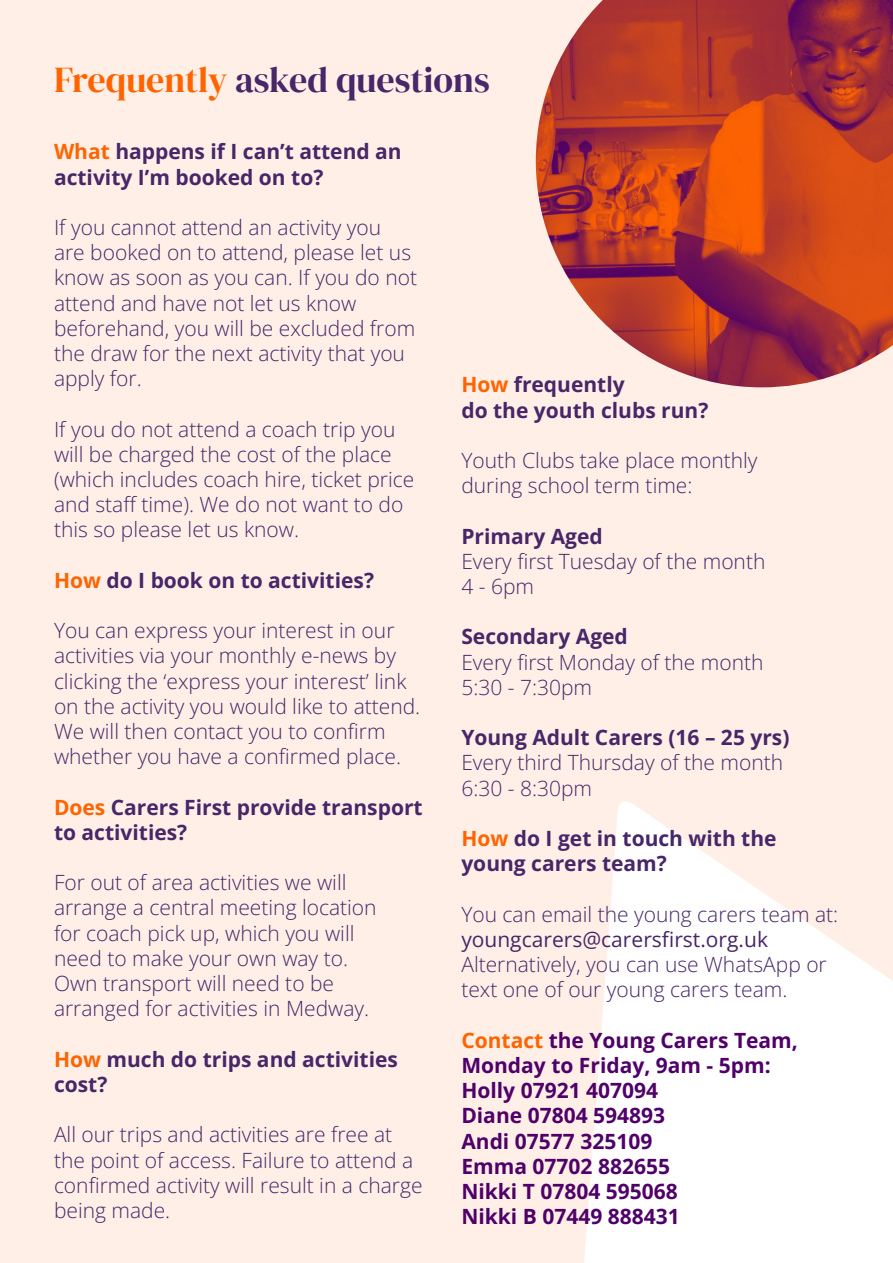
<style>
.page{position:relative;width:893px;height:1263px;background:#ffefe6}
.page>*{position:absolute;margin:0;border:0;box-sizing:border-box;transform-origin:0 0}
.t1{font:36px "DM Serif Display";color:#472669}
.t2{font:300 21px/25.2px "Open Sans";color:#472669}
.t3{font:700 21px/25.2px "Open Sans";color:#472669}
.t4{font:700 21px/25.2px "Open Sans";color:#4f0069}
.s1{color:#ff6400}
.s2{font-weight:700}
.s3{font-weight:400}
</style>
<div class="page">
<img style="left:536px;top:0;width:357px;height:387px">
<svg style="left:584px;top:801px;width:309px;height:462px;fill:#fff"></svg>
<p class="t1" style="left:54px;top:59px;width:437px"><span class="s1">Frequently</span> asked questions</p>
<p class="t3" style="left:54px;top:139px;width:349px"><span class="s1">What</span> happens if I can’t attend an activity I’m booked on to?</p>
<p class="t2" style="left:54px;top:214px;width:365px">If you cannot attend an activity you are booked on to attend, please let us know as soon as you can. If you do not attend and have not let us know beforehand, you will be excluded from the draw for the next activity that you apply for.</p>
<p class="t2" style="left:54px;top:416px;width:362px">If you do not attend a coach trip you will be charged the cost of the place (which includes coach hire, ticket price and staff time). We do not want to do this so please let us know.</p>
<p class="t3" style="left:54px;top:567px;width:321px"><span class="s1">How</span> do I book on to activities?</p>
<p class="t2" style="left:54px;top:617px;width:342px">You can express your interest in our</p>
<p class="t2" style="left:54px;top:643px;width:368px">activities via your monthly e-news by clicking the ‘express your interest’ link on the activity you would like to attend.<br>We will then contact you to confirm whether you have a confirmed place.</p>
<p class="t3" style="left:54px;top:794px;width:370px"><span class="s1">Does</span> Carers First provide transport to activities?</p>
<p class="t2" style="left:54px;top:869px;width:324px">For out of area activities we will arrange a central meeting location for coach pick up, which you will need to make your own way to.</p>
<p class="t2" style="left:54px;top:970px;width:317px">Own transport will need to be arranged for activities in Medway.</p>
<p class="t3" style="left:54px;top:1046px;width:345px"><span class="s1">How</span> much do trips and activities cost?</p>
<p class="t2" style="left:54px;top:1121px;width:370px">All our trips and activities are free at the point of access. Failure to attend a confirmed activity will result in a charge being made.</p>
<p class="t3" style="left:461px;top:372px;width:248px"><span class="s1">How</span> frequently<br>do the youth clubs run?</p>
<p class="t2" style="left:461px;top:447px;width:298px">Youth Clubs take place monthly during school term time:</p>
<p class="t2" style="left:461px;top:523px;width:306px"><span class="s2">Primary Aged<br></span>Every first Tuesday of the month<br>4 - 6pm</p>
<p class="t3" style="left:461px;top:624px;width:168px">Secondary Aged</p>
<p class="t2" style="left:461px;top:649px;width:304px">Every first Monday of the month<br>5:30 - 7:30pm</p>
<p class="t2" style="left:461px;top:724px;width:330px"><span class="s2">Young Adult Carers (16 – 25 yrs)<br></span>Every third Thursday of the month<br>6:30 - 8:30pm</p>
<p class="t3" style="left:461px;top:825px;width:317px"><span class="s1">How</span> do I get in touch with the young carers team?</p>
<p class="t2" style="left:461px;top:901px;width:378px">You can email the young carers team at: <span class="s3">youngcarers@carersfirst.org.uk </span>Alternatively, you can use WhatsApp or text one of our young carers team.</p>
<p class="t4" style="left:461px;top:1027px;width:338px"><span class="s1">Contact</span> the Young Carers Team,<br>Monday to Friday, 9am - 5pm:<br>Holly 07921 407094</p>
<p class="t4" style="left:461px;top:1102px;width:205px">Diane 07804 594893</p>
<p class="t4" style="left:461px;top:1128px;width:193px">Andi 07577 325109</p>
<p class="t4" style="left:461px;top:1153px;width:210px">Emma 07702 882655</p>
<p class="t4" style="left:461px;top:1178px;width:218px">Nikki T 07804 595068</p>
<p class="t4" style="left:461px;top:1203px;width:220px">Nikki B 07449 888431</p>
</div>
